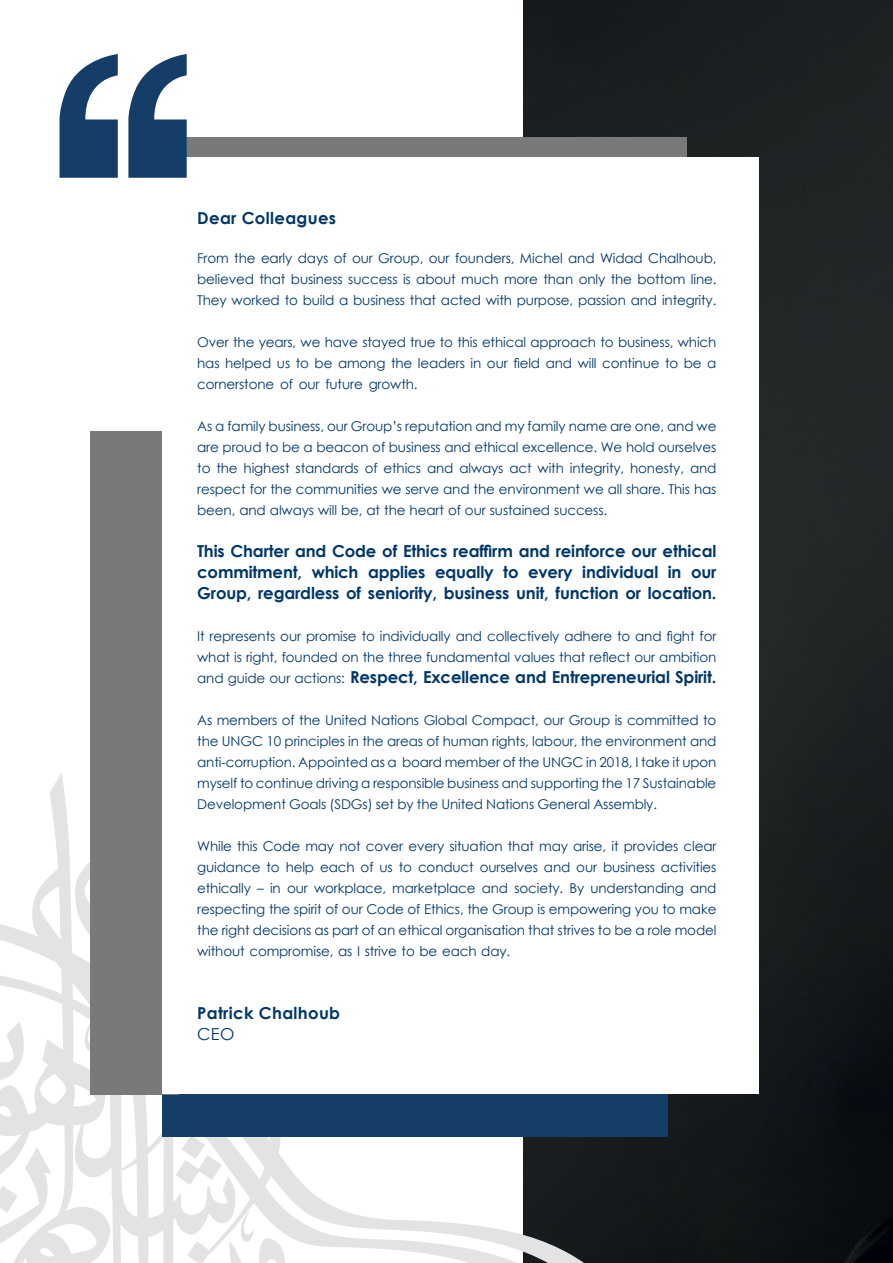
<style>
.page{position:relative;width:893px;height:1263px;background:#fff}
.page>*{position:absolute;margin:0;border:0;box-sizing:border-box;transform-origin:0 0}
.t1{font:700 16.5px/21px "Century Gothic";letter-spacing:-.01em;color:#003768;text-align:justify}
.t2{font:700 16.5px "Century Gothic";letter-spacing:.02em;color:#003768}
.t3{font:16.5px "Century Gothic";color:#003768}
.t4{font:13.5px/21px "Century Gothic";letter-spacing:-.01em;color:#003768;text-align:justify}
.s1{font-weight:400;font-size:13.5px}
</style>
<div class="page">
<img style="left:523px;top:0;width:370px;height:1263px">
<svg style="left:0;top:773px;width:586px;height:490px"></svg>
<div style="left:162px;top:1077px;width:506px;height:60px;background:#143d67"></div>
<div style="left:168px;top:137px;width:519px;height:182px;background:#77797a"></div>
<div style="left:90px;top:431px;width:89px;height:663px;background:#77797a"></div>
<div style="left:162px;top:157px;width:596px;height:937px;background:#fff"></div>
<svg style="left:128px;top:54px;width:59px;height:124px"></svg>
<svg style="left:60px;top:54px;width:58px;height:124px"></svg>
<p class="t2" style="left:197px;top:205px;width:140px">Dear Colleagues</p>
<p class="t4" style="left:197px;top:248px;width:521px">From the early days of our Group, our founders, Michel and Widad Chalhoub, believed that business success is about much more than only the bottom line.<br>They worked to build a business that acted with purpose, passion and integrity.</p>
<p class="t4" style="left:197px;top:332px;width:521px">Over the years, we have stayed true to this ethical approach to business, which has helped us to be among the leaders in our field and will continue to be a cornerstone of our future growth.</p>
<p class="t4" style="left:197px;top:416px;width:521px">As a family business, our Group’s reputation and my family name are one, and we are proud to be a beacon of business and ethical excellence. We hold ourselves to the highest standards of ethics and always act with integrity, honesty, and respect for the communities we serve and the environment we all share. This has been, and always will be, at the heart of our sustained success.</p>
<p class="t1" style="left:197px;top:540px;width:521px">This Charter and Code of Ethics reaffirm and reinforce our ethical commitment, which applies equally to every individual in our Group, regardless of seniority, business unit, function or location.</p>
<p class="t4" style="left:197px;top:626px;width:521px">It represents our promise to individually and collectively adhere to and fight for what is right, founded on the three fundamental values that reflect our ambition</p>
<p class="t1" style="left:197px;top:666px;width:521px"><span class="s1">and guide our actions:</span> Respect, Excellence and Entrepreneurial Spirit.</p>
<p class="t4" style="left:197px;top:710px;width:521px">As members of the United Nations Global Compact, our Group is committed to the UNGC 10 principles in the areas of human rights, labour, the environment and anti-corruption. Appointed as a board member of the UNGC in 2018, I take it upon myself to continue driving a responsible business and supporting the 17 Sustainable Development Goals (SDGs) set by the United Nations General Assembly.</p>
<p class="t4" style="left:197px;top:836px;width:521px">While this Code may not cover every situation that may arise, it provides clear guidance to help each of us to conduct ourselves and our business activities ethically – in our workplace, marketplace and society. By understanding and respecting the spirit of our Code of Ethics, the Group is empowering you to make the right decisions as part of an ethical organisation that strives to be a role model without compromise, as I strive to be each day.</p>
<p class="t2" style="left:197px;top:1001px;width:144px">Patrick Chalhoub</p>
<p class="t3" style="left:197px;top:1023px;width:39px">CEO</p>
</div>
